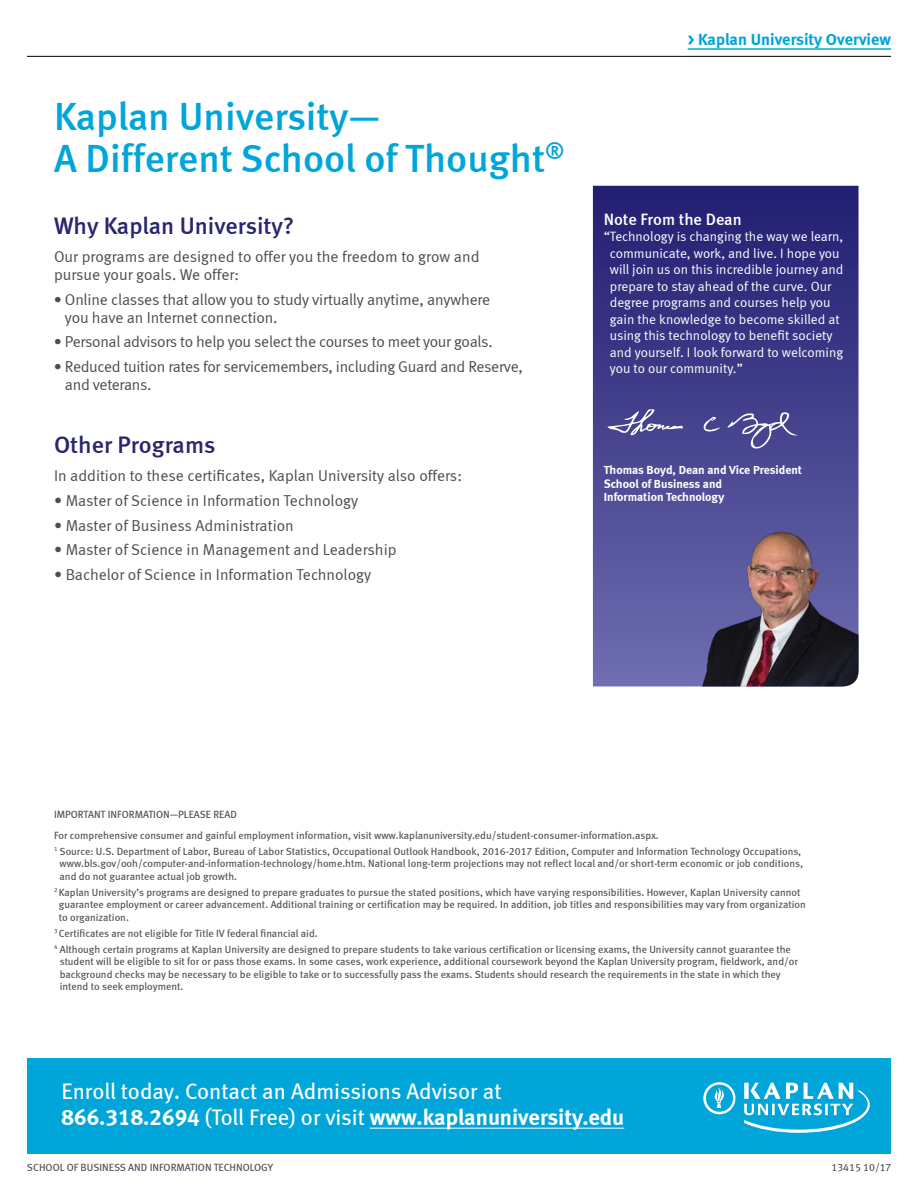
<style>
.page{position:relative;width:918px;height:1188px;background:#fff}
.page>*{position:absolute;margin:0;border:0;box-sizing:border-box;transform-origin:0 0}
.t1{font:500 39.45px/42px "Meta";color:#00a5da}
.t2{font:500 24px "Meta";color:#29266f}
.t3{font:22.5px "Meta Bold LF";color:#fff}
.t4{font:22.5px "Meta Book LF";color:#fff}
.t5{font:16.5px "Meta Bold LF";color:#00a5da}
.t6{font:16.5px "Meta Medium LF";color:#fff}
.t7{font:15.75px/18px "Meta Normal";letter-spacing:-.01em;color:#4d4d4f}
.t8{font:13.5px/16.5px "Meta Normal LF";color:#fff}
.t9{font:700 12px/13.5px "Meta";color:#fff}
.t10{font:10.5px/12.6px "Meta Book LF";color:#4d4d4f}
.s1{font-family:"Meta";font-weight:700}
.s2{font-family:"Meta Book LF"}
</style>
<div class="page">
<div style="left:27px;top:1059px;width:864px;height:95px;background:#00a5da"></div>
<hr style="left:688px;top:48px;width:203px;height:2px;background:#00a5da">
<hr style="left:27px;top:56px;width:864px;height:1px;background:#000">
<svg style="left:744px;top:1083px;width:126px;height:50px"></svg>
<svg style="left:703px;top:1082px;width:32px;height:32px"></svg>
<svg style="left:593px;top:186px;width:266px;height:500px;background:#3f3d89"></svg>
<img style="left:686px;top:518px;width:173px;height:168px">
<svg style="left:727px;top:411px;width:71px;height:38px;background:#615f9e"></svg>
<svg style="left:703px;top:416px;width:17px;height:18px"></svg>
<svg style="left:608px;top:409px;width:75px;height:27px;background:#6564a1"></svg>
<hr style="left:370px;top:1128px;width:254px;height:1px;background:#fff">
<h1 class="t1" style="left:54px;top:95px;width:512px">Kaplan University—<br>A Different School of Thought<sup>®</sup></h1>
<h2 class="t2" style="left:54px;top:211px;width:242px">Why Kaplan University?</h2>
<h3 class="t7" style="left:54px;top:247px;width:427px">Our programs are designed to offer you the freedom to grow and pursue your goals. We offer:</h3>
<h3 class="t7" style="left:65px;top:290px;width:427px;text-indent:-11px"><span class="s1">•</span> Online classes that allow you to study virtually anytime, anywhere you have an Internet connection.</h3>
<h3 class="t7" style="left:54px;top:333px;width:440px"><span class="s1">•</span> Personal advisors to help you select the courses to meet your goals.</h3>
<h3 class="t7" style="left:65px;top:357px;width:460px;text-indent:-11px"><span class="s1">•</span> Reduced tuition rates for servicemembers, including Guard and Reserve, and veterans.</h3>
<h2 class="t2" style="left:54px;top:431px;width:163px">Other Programs</h2>
<h3 class="t7" style="left:54px;top:466px;width:409px">In addition to these certificates, Kaplan University also offers:</h3>
<h3 class="t7" style="left:54px;top:491px;width:306px">• Master of Science in Information Technology</h3>
<h3 class="t7" style="left:54px;top:516px;width:241px">• Master of Business Administration</h3>
<h3 class="t7" style="left:54px;top:541px;width:344px">• Master of Science in Management and Leadership</h3>
<h3 class="t7" style="left:54px;top:565px;width:319px">• Bachelor of Science in Information Technology</h3>
<h3 class="t5" style="left:688px;top:29px;width:205px">&gt; Kaplan University Overview</h3>
<h3 class="t6" style="left:604px;top:210px;width:140px">Note From the Dean</h3>
<p class="t8" style="left:610px;top:228px;width:235px;text-indent:-6px">“Technology is changing the way we learn, communicate, work, and live. I hope you will join us on this incredible journey and prepare to stay ahead of the curve. Our degree programs and courses help you gain the knowledge to become skilled at using this technology to benefit society and yourself. I look forward to welcoming you to our community.”</p>
<p class="t9" style="left:604px;top:463px;width:200px">Thomas Boyd, Dean and Vice President<br>School of Business and<br>Information Technology</p>
<p class="t10" style="left:54px;top:803px;width:606px;line-height:21.1px">IMPORTANT INFORMATION—PLEASE READ<br>For comprehensive consumer and gainful employment information, visit www.kaplanuniversity.edu/student-consumer-information.aspx.</p>
<p class="t10" style="left:60px;top:845px;width:745px;text-indent:-6px"><sup>1</sup> Source: U.S. Department of Labor, Bureau of Labor Statistics, Occupational Outlook Handbook, 2016-2017 Edition, Computer and Information Technology Occupations, www.bls.gov/ooh/computer-and-information-technology/home.htm. National long-term projections may not reflect local and/or short-term economic or job conditions, and do not guarantee actual job growth.</p>
<p class="t10" style="left:59px;top:886px;width:749px;text-indent:-5px"><sup>2</sup> Kaplan University’s programs are designed to prepare graduates to pursue the stated positions, which have varying responsibilities. However, Kaplan University cannot guarantee employment or career advancement. Additional training or certification may be required. In addition, job titles and responsibilities may vary from organization to organization.</p>
<p class="t10" style="left:54px;top:925px;width:738px;line-height:15.9px"><sup>3</sup> Certificates are not eligible for Title IV federal financial aid.<br><sup>4</sup> Although certain programs at Kaplan University are designed to prepare students to take various certification or licensing exams, the University cannot guarantee the</p>
<p class="t10" style="left:60px;top:955px;width:740px">student will be eligible to sit for or pass those exams. In some cases, work experience, additional coursework beyond the Kaplan University program, fieldwork, and/or background checks may be necessary to be eligible to take or to successfully pass the exams. Students should research the requirements in the state in which they intend to seek employment.</p>
<h3 class="t4" style="left:62px;top:1078px;width:442px">Enroll today. Contact an Admissions Advisor at</h3>
<h3 class="t3" style="left:62px;top:1104px;width:564px">866.318.2694 <span class="s2">(Toll Free) or visit</span> www.kaplanuniversity.edu</h3>
<p class="t10" style="left:27px;top:1161px;width:248px">SCHOOL OF BUSINESS AND INFORMATION TECHNOLOGY</p>
<p class="t10" style="left:832px;top:1161px;width:61px">13415 10/17</p>
</div>
